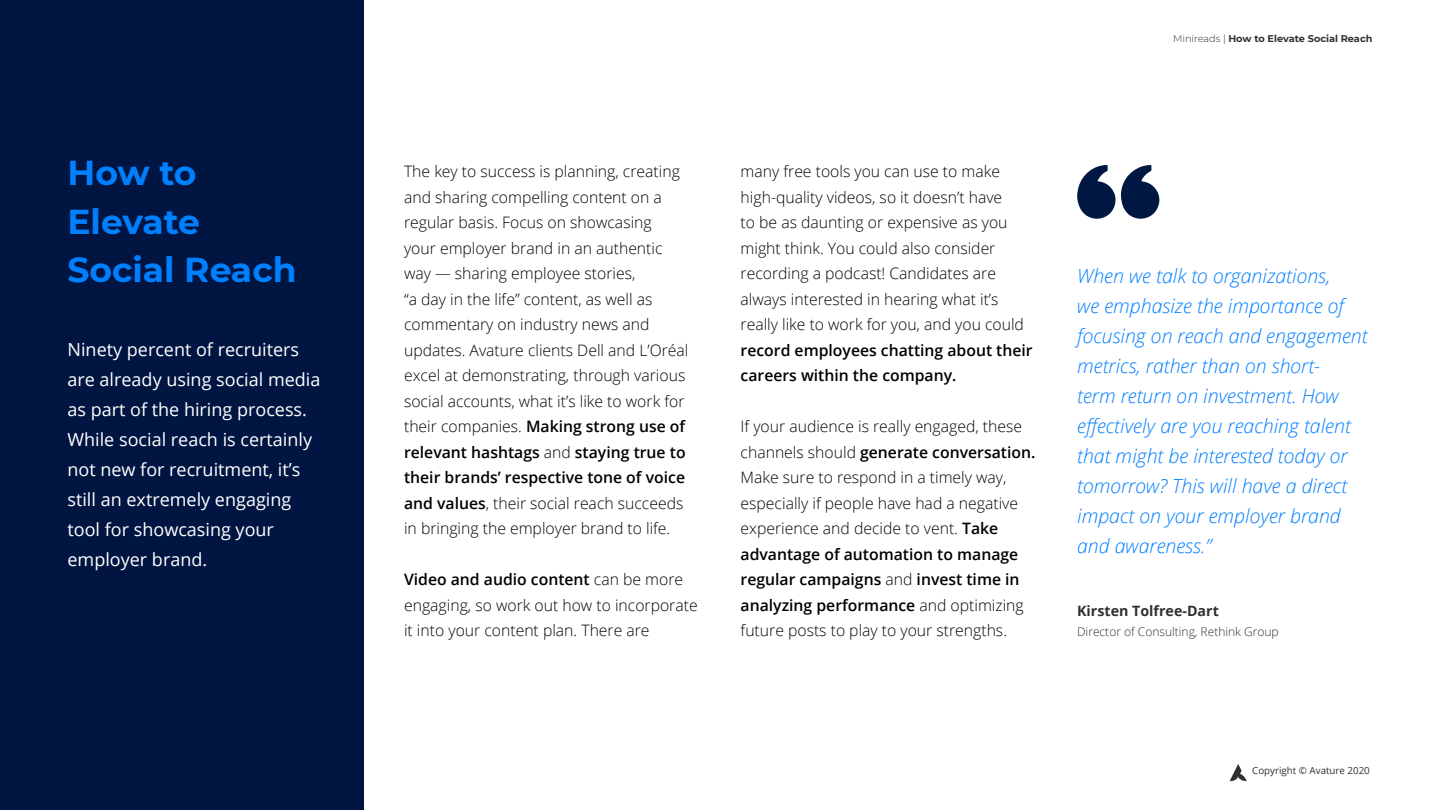
<style>
.page{position:relative;width:1440px;height:810px;background:#fff}
.page>*{position:absolute;margin:0;border:0;box-sizing:border-box;transform-origin:0 0}
.t1{font:700 34.5px/48.8px "Montserrat";color:#007fff}
.quote{font:italic 300 19.5px/30px "Open Sans";color:#007fff}
.baseline_text{font:18px/30px "Open Sans";color:#fff}
.baseline_text-2{font:300 15.75px/25.5px "Open Sans";color:#000}
.t2{font:700 14.25px "Open Sans";color:#303030}
.t3{font:300 12px "Open Sans";color:#303030}
.t4{font:700 9.75px "Montserrat";color:#303030}
.t5{font:9.75px "Open Sans";color:#303030}
.s1{font-weight:300}
.s2{font-weight:600}
</style>
<div class="page">
<svg style="left:1230px;top:764px;width:17px;height:18px"></svg>
<div style="left:0;top:0;width:364px;height:810px;background:#001541"></div>
<svg style="left:1077px;top:165px;width:82px;height:54px"></svg>
<p class="t1" style="left:68px;top:147px;width:131px">How to</p>
<p class="t1" style="left:68px;top:195px;width:231px">Elevate<br>Social Reach</p>
<p class="baseline_text" style="left:68px;top:334px;width:254px">Ninety percent of recruiters are already using social media as part of the hiring process.<br>While social reach is certainly not new for recruitment, it’s still an extremely engaging tool for showcasing your employer brand.</p>
<p class="t4" style="left:1173px;top:31px;width:201px"><span class="s1">Minireads |</span> How to Elevate Social Reach</p>
<p class="baseline_text-2" style="left:404px;top:158px;width:286px">The key to success is planning, creating and sharing compelling content on a regular basis. Focus on showcasing<br>your employer brand in an authentic way — sharing employee stories,<br>“a day in the life” content, as well as commentary on industry news and updates. Avature clients Dell and L’Oréal excel at demonstrating, through various social accounts, what it’s like to work for their companies. <span class="s2">Making strong use of relevant hashtags</span> and <span class="s2">staying true to their brands’ respective tone of voice and values</span>, their social reach succeeds in bringing the employer brand to life.</p>
<p class="baseline_text-2" style="left:404px;top:566px;width:295px"><span class="s2">Video and audio content</span> can be more engaging, so work out how to incorporate it into your content plan. There are</p>
<p class="baseline_text-2" style="left:741px;top:158px;width:294px">many free tools you can use to make high-quality videos, so it doesn’t have<br>to be as daunting or expensive as you might think. You could also consider recording a podcast! Candidates are always interested in hearing what it’s really like to work for you, and you could <span class="s2">record employees chatting about their careers within the company.</span></p>
<p class="baseline_text-2" style="left:741px;top:413px;width:296px">If your audience is really engaged, these channels should <span class="s2">generate conversation.<br></span>Make sure to respond in a timely way, especially if people have had a negative experience and decide to vent. <span class="s2">Take advantage of automation to manage regular campaigns</span> and <span class="s2">invest time in analyzing performance</span> and optimizing future posts to play to your strengths.</p>
<p class="quote" style="left:1077px;top:260px;width:292px">When we talk to organizations,<br>we emphasize the importance of focusing on reach and engagement metrics, rather than on short-<br>term return on investment. How effectively are you reaching talent that might be interested today or tomorrow? This will have a direct impact on your employer brand and awareness.”</p>
<p class="t2" style="left:1077px;top:601px;width:143px">Kirsten Tolfree-Dart</p>
<p class="t3" style="left:1077px;top:623px;width:203px">Director of Consulting, Rethink Group</p>
<p class="t5" style="left:1252px;top:764px;width:119px">Copyright © Avature 2020</p>
</div>
